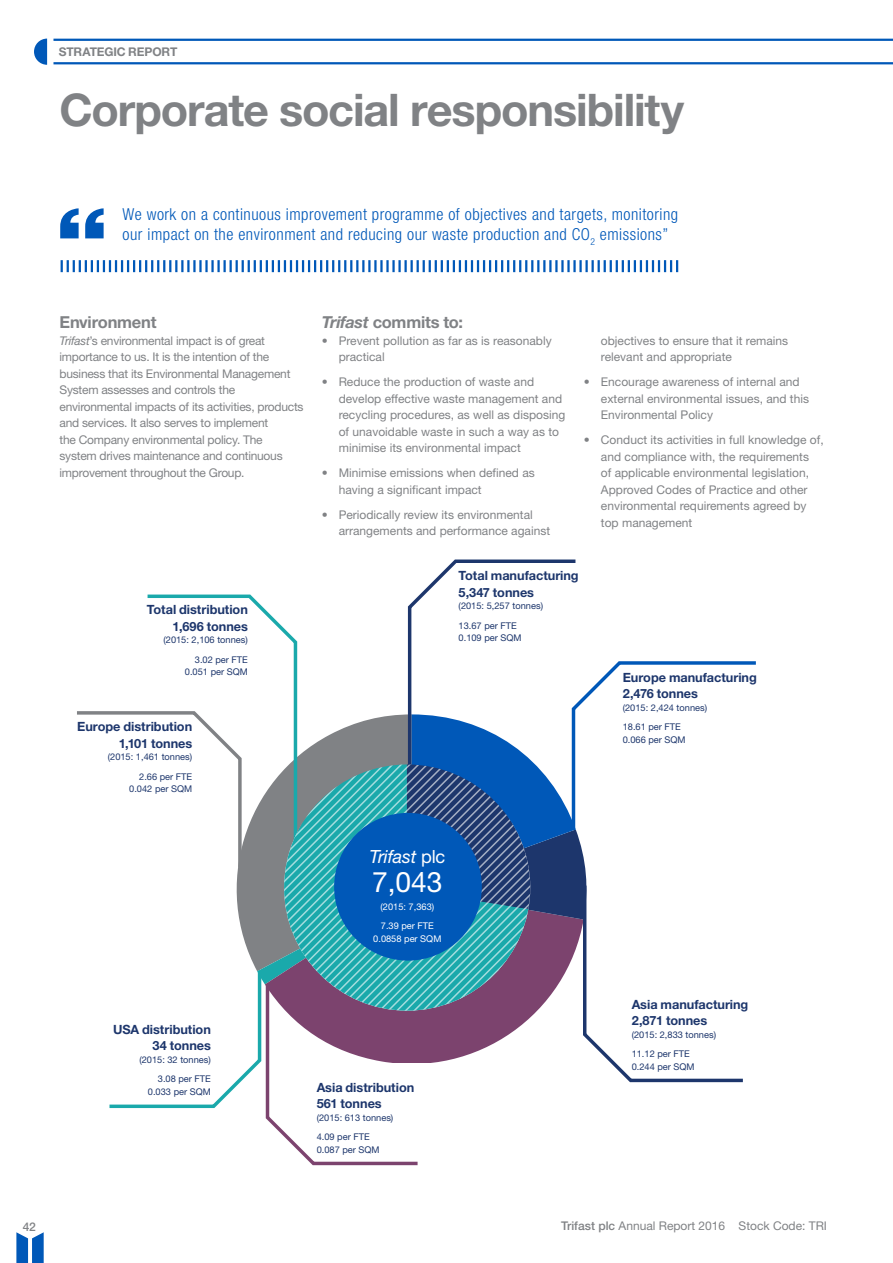
<style>
.page{position:relative;width:893px;height:1263px;background:#fff}
.page>*{position:absolute;margin:0;border:0;box-sizing:border-box;transform-origin:0 0}
.t1{font:700 45px "Helvetica Neue LT Std";letter-spacing:-.025em;color:#808285}
.t2{font:28.2px "Helvetica Neue LT Std";color:#fff}
.t3{font:italic 18.15px "Helvetica Neue LT Std";letter-spacing:-.01em;color:#fff}
.t4{font:300 condensed 16.5px/19.5px "Helvetica Neue LT Std";letter-spacing:.03em;color:#0058b8}
.t5{font:700 16.5px "Helvetica Neue LT Std";letter-spacing:-.015em;color:#808285}
.t6{font:700 12.75px/16.2px "Helvetica Neue LT Std";letter-spacing:-.005em;color:#1d366c}
.t7{font:12px/16.5px "Helvetica Neue LT Std";color:#808285}
.t8{font:12px/16.5px "Helvetica Neue LT Std";letter-spacing:-.02em;color:#808285}
.t9{font:700 12px "Helvetica Neue LT Std";letter-spacing:-.01em;color:#808285}
.t10{font:500 12px "Helvetica Neue LT Std";color:#808285}
.t11{font:9.3px/19.4px "Helvetica Neue LT Std";color:#1d366c}
.t12{font:9.3px/19.4px "Helvetica Neue LT Std";color:#fff}
.s1{font-style:italic}
.s2{font-style:normal}
.s3{font-weight:500}
</style>
<div class="page">
<svg style="left:421px;top:559px;width:155px;height:34px"></svg>
<svg style="left:77px;top:593px;width:679px;height:573px"></svg>
<div style="left:334px;top:813px;width:148px;height:147px;background:#0058b8;border-radius:50%"></div>
<svg style="left:61px;top:260px;width:617px;height:12px"></svg>
<svg style="left:60px;top:208px;width:44px;height:30px"></svg>
<svg style="left:34px;top:39px;width:13px;height:26px"></svg>
<hr style="left:53px;top:39px;width:840px;height:2px;background:#0058b8">
<hr style="left:53px;top:62px;width:840px;height:2px;background:#0058b8">
<svg style="left:16px;top:1232px;width:28px;height:31px"></svg>
<p class="t9" style="left:59px;top:44px;width:120px">Strategic report</p>
<h1 class="t1" style="left:60px;top:82px;width:626px">Corporate social responsibility</h1>
<h3 class="t4" style="left:123px;top:205px;width:557px">We work on a continuous improvement programme of objectives and targets, monitoring our impact on the environment and reducing our waste production and CO<sub>2</sub> emissions”</h3>
<h3 class="t5" style="left:60px;top:312px;width:98px">Environment</h3>
<p class="t8" style="left:60px;top:332px;width:246px"><span class="s1">Trifast</span>’s environmental impact is of great importance to us. It is the intention of the business that its Environmental Management System assesses and controls the environmental impacts of its activities, products and services. It also serves to implement<br>the Company environmental policy. The<br>system drives maintenance and continuous improvement throughout the Group.</p>
<p class="t6" style="left:147px;top:601px;width:102px;text-align:right">Total distribution<br>1,696 tonnes</p>
<p class="t11" style="left:163px;top:630px;width:86px;text-align:right">(2015: 2,106 tonnes)<br>3.02 per FTE</p>
<p class="t11" style="left:185px;top:662px;width:64px">0.051 per SQM</p>
<p class="t6" style="left:77px;top:718px;width:116px;text-align:right">Europe distribution<br>1,101 tonnes</p>
<p class="t11" style="left:108px;top:747px;width:86px;text-align:right">(2015: 1,461 tonnes)<br>2.66 per FTE</p>
<p class="t11" style="left:129px;top:779px;width:64px">0.042 per SQM</p>
<h3 class="t5" style="left:322px;top:312px;width:143px"><span class="s1">Trifast</span> commits to:</h3>
<p class="t7" style="left:339px;top:332px;width:214px;text-indent:-17px">• Prevent pollution as far as is reasonably practical</p>
<p class="t7" style="left:339px;top:373px;width:228px;text-indent:-17px">• Reduce the production of waste and develop effective waste management and recycling procedures, as well as disposing of unavoidable waste in such a way as to minimise its environmental impact</p>
<p class="t7" style="left:339px;top:464px;width:198px;text-indent:-17px">• Minimise emissions when defined as having a significant impact</p>
<p class="t7" style="left:339px;top:506px;width:213px;text-indent:-17px">• Periodically review its environmental arrangements and performance against</p>
<p class="t7" style="left:601px;top:332px;width:189px">objectives to ensure that it remains relevant and appropriate</p>
<p class="t7" style="left:601px;top:373px;width:210px;text-indent:-17px">• Encourage awareness of internal and external environmental issues, and this<br>Environmental Policy</p>
<p class="t7" style="left:601px;top:431px;width:224px;text-indent:-17px">• Conduct its activities in full knowledge of, and compliance with, the requirements<br>of applicable environmental legislation, Approved Codes of Practice and other environmental requirements agreed by top management</p>
<p class="t6" style="left:459px;top:567px;width:122px">Total manufacturing<br>5,347 tonnes</p>
<p class="t11" style="left:459px;top:596px;width:86px">(2015: 5,257 tonnes)<br>13.67 per FTE</p>
<p class="t11" style="left:459px;top:628px;width:64px">0.109 per SQM</p>
<p class="t6" style="left:623px;top:669px;width:136px">Europe manufacturing<br>2,476 tonnes</p>
<p class="t11" style="left:623px;top:698px;width:86px">(2015: 2,424 tonnes)<br>18.61 per FTE</p>
<p class="t11" style="left:623px;top:730px;width:64px">0.066 per SQM</p>
<h3 class="t3" style="left:369px;top:845px;width:77px">Trifast <span class="s2">plc</span></h3>
<h2 class="t2" style="left:372px;top:865px;width:72px">7,043</h2>
<p class="t12" style="left:380px;top:897px;width:55px">(2015: 7,363)<br>7.39 per FTE</p>
<p class="t12" style="left:373px;top:929px;width:70px">0.0858 per SQM</p>
<p class="t6" style="left:113px;top:1021px;width:99px;text-align:right">USA distribution<br>34 tonnes</p>
<p class="t11" style="left:139px;top:1050px;width:73px;text-align:right">(2015: 32 tonnes)<br>3.08 per FTE</p>
<p class="t11" style="left:148px;top:1082px;width:64px">0.033 per SQM</p>
<p class="t6" style="left:317px;top:1079px;width:99px">Asia distribution<br>561 tonnes</p>
<p class="t11" style="left:317px;top:1108px;width:78px">(2015: 613 tonnes)<br>4.09 per FTE</p>
<p class="t11" style="left:317px;top:1140px;width:64px">0.087 per SQM</p>
<p class="t6" style="left:632px;top:996px;width:118px">Asia manufacturing<br>2,871 tonnes</p>
<p class="t11" style="left:632px;top:1025px;width:86px">(2015: 2,833 tonnes)<br>11.12 per FTE</p>
<p class="t11" style="left:632px;top:1057px;width:64px">0.244 per SQM</p>
<p class="t10" style="left:23px;top:1219px;width:15px">42</p>
<p class="t7" style="left:561px;top:1217px;width:267px"><span class="s3">Trifast plc</span> Annual Report 2016 Stock Code: TRI</p>
</div>
